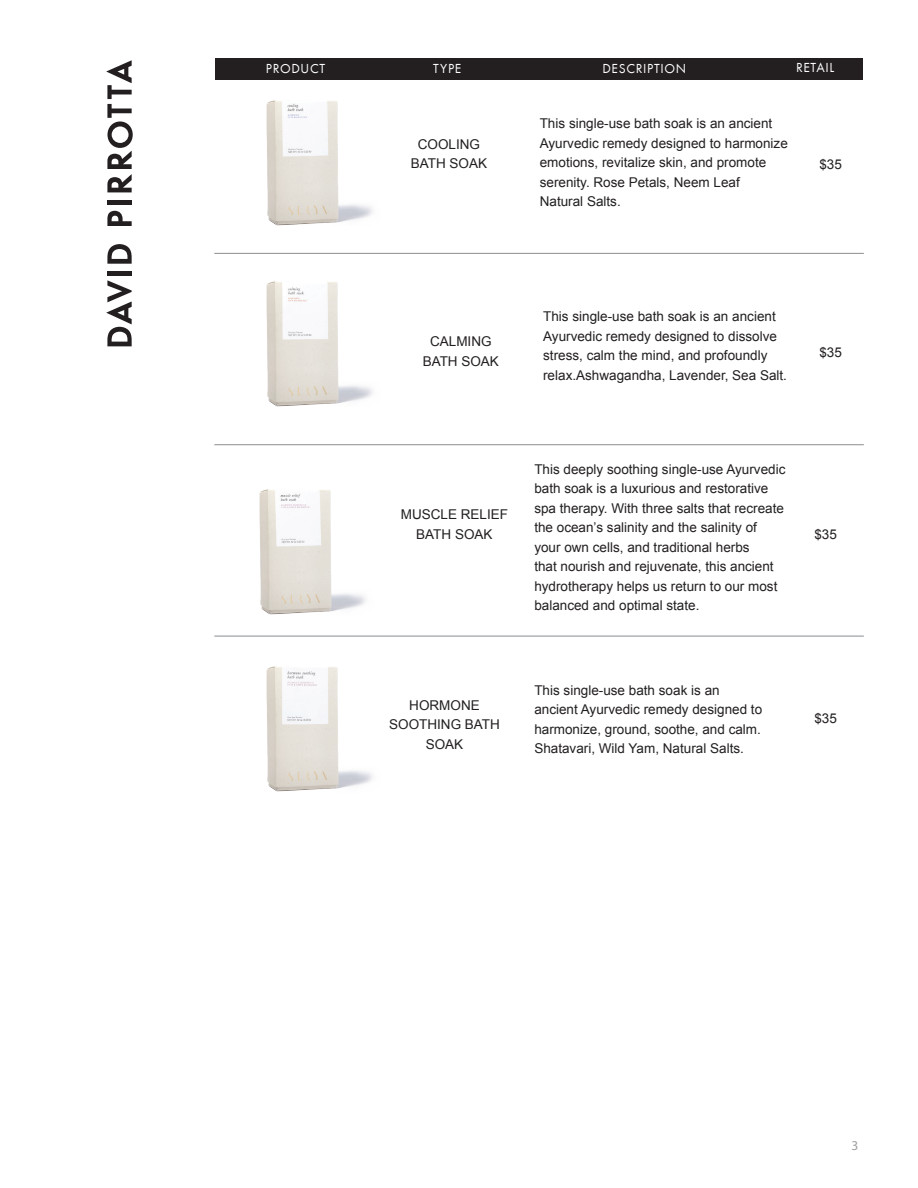
<style>
.page{position:relative;width:918px;height:1188px;background:#fff}
.page>*{position:absolute;margin:0;border:0;box-sizing:border-box;transform-origin:0 0}
.t1{font:13.5px/19.5px "Arial";color:#231f20}
.t2{font:13.5px "Futura T";letter-spacing:.05em;color:#fff}
.t3{font:13.5px "Myriad Pro";color:#9d9fa2}
</style>
<div class="page">
<div style="left:215px;top:58px;width:648px;height:22px;background:#231f20"></div>
<svg style="left:106px;top:280px;width:26px;height:66px"></svg>
<hr style="left:107px;top:271px;width:25px;height:4px;background:#231f20">
<svg style="left:107px;top:244px;width:25px;height:20px"></svg>
<svg style="left:107px;top:211px;width:25px;height:15px"></svg>
<div style="left:107px;top:200px;width:25px;height:5px;background:#231f20"></div>
<svg style="left:106px;top:60px;width:27px;height:132px"></svg>
<hr style="left:214px;top:253px;width:650px;height:1px;background:#8b8d8f">
<hr style="left:214px;top:444px;width:650px;height:1px;background:#8b8d8f">
<hr style="left:214px;top:636px;width:650px;height:1px;background:#8b8d8f">
<img style="left:266px;top:100px;width:107px;height:126px">
<img style="left:266px;top:281px;width:107px;height:126px">
<img style="left:259px;top:489px;width:107px;height:126px">
<img style="left:266px;top:666px;width:107px;height:126px">
<p class="t2" style="left:266px;top:61px;width:61px">PRODUCT</p>
<p class="t2" style="left:433px;top:61px;width:30px">TYPE</p>
<p class="t2" style="left:602px;top:61px;width:85px">DESCRIPTION</p>
<p class="t2" style="left:796px;top:60px;width:40px">RETAIL</p>
<p class="t1" style="left:411px;top:134px;width:78px;text-align:center">COOLING<br>BATH SOAK</p>
<p class="t1" style="left:540px;top:114px;width:250px">This single-use bath soak is an ancient Ayurvedic remedy designed to harmonize emotions, revitalize skin, and promote serenity. Rose Petals, Neem Leaf<br>Natural Salts.</p>
<p class="t1" style="left:819px;top:154px;width:24px">$35</p>
<p class="t1" style="left:543px;top:307px;width:245px">This single-use bath soak is an ancient Ayurvedic remedy designed to dissolve stress, calm the mind, and profoundly relax.Ashwagandha, Lavender, Sea Salt.</p>
<p class="t1" style="left:423px;top:332px;width:78px;text-align:center">CALMING<br>BATH SOAK</p>
<p class="t1" style="left:819px;top:343px;width:24px">$35</p>
<p class="t1" style="left:401px;top:505px;width:109px;text-align:center">MUSCLE RELIEF<br>BATH SOAK</p>
<p class="t1" style="left:534px;top:460px;width:253px">This deeply soothing single-use Ayurvedic bath soak is a luxurious and restorative spa therapy. With three salts that recreate the ocean’s salinity and the salinity of your own cells, and traditional herbs<br>that nourish and rejuvenate, this ancient hydrotherapy helps us return to our most balanced and optimal state.</p>
<p class="t1" style="left:389px;top:695px;width:112px;text-align:center">HORMONE<br>SOOTHING BATH<br>SOAK</p>
<p class="t1" style="left:534px;top:680px;width:229px">This single-use bath soak is an ancient Ayurvedic remedy designed to harmonize, ground, soothe, and calm.<br>Shatavari, Wild Yam, Natural Salts.</p>
<p class="t1" style="left:814px;top:525px;width:24px">$35</p>
<p class="t1" style="left:814px;top:708px;width:24px">$35</p>
<p class="t3" style="left:851px;top:1137px;width:8px">3</p>
</div>
